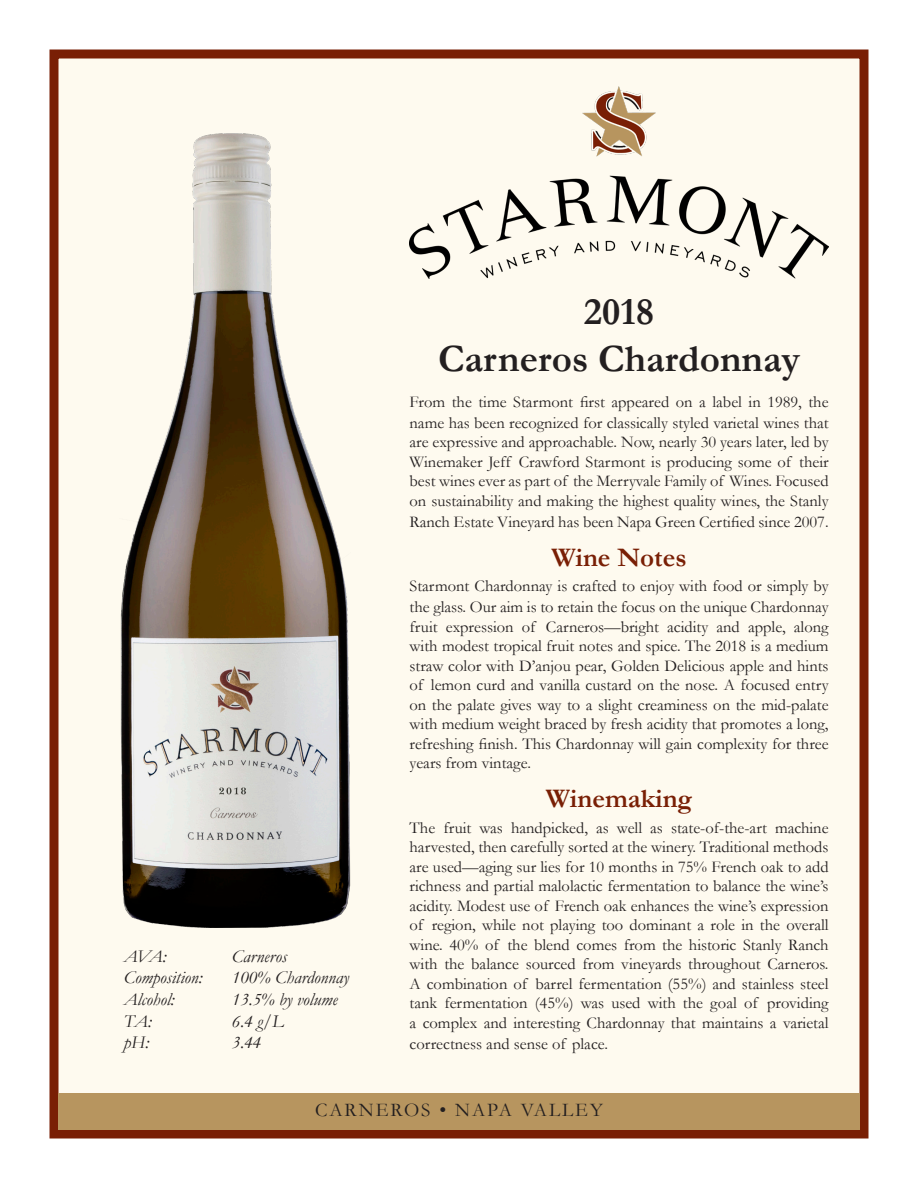
<style>
.page{position:relative;width:918px;height:1188px;background:#fff}
.page>*{position:absolute;margin:0;border:0;box-sizing:border-box;transform-origin:0 0}
.t1{font:700 39px "Garamond";color:#231f20}
.t2{font:700 27px "Garamond";color:#791f05}
.t3{font:19.5px "Garamond";letter-spacing:.1em;color:#231f20}
.t4{font:italic 18px "Garamond";color:#231f20}
.t5{font:16.5px/19.5px "Garamond";color:#231f20;text-align:justify}
</style>
<div class="page">
<div style="left:50px;top:50px;width:818px;height:1088px;background:#fefaef;border:9px solid #791f05"></div>
<img style="left:120px;top:134px;width:230px;height:793px">
<img style="left:410px;top:86px;width:419px;height:192px">
<div style="left:58px;top:1094px;width:802px;height:36px;background:#b7955f"></div>
<p class="t1" style="left:584px;top:289px;width:72px">2018</p>
<p class="t1" style="left:438px;top:335px;width:363px">Carneros Chardonnay</p>
<p class="t5" style="left:410px;top:391px;width:421px;line-height:21px">From the time Starmont first appeared on a label in 1989, the name has been recognized for classically styled varietal wines that</p>
<p class="t5" style="left:410px;top:432px;width:421px">are expressive and approachable. Now, nearly 30 years later, led by Winemaker Jeff Crawford Starmont is producing some of their best wines ever as part of the Merryvale Family of Wines. Focused on sustainability and making the highest quality wines, the Stanly</p>
<p class="t5" style="left:410px;top:512px;width:421px">Ranch Estate Vineyard has been Napa Green Certified since 2007.</p>
<p class="t2" style="left:552px;top:542px;width:137px">Wine Notes</p>
<p class="t5" style="left:410px;top:576px;width:421px;line-height:21px">Starmont Chardonnay is crafted to enjoy with food or simply by the glass. Our aim is to retain the focus on the unique Chardonnay</p>
<p class="t5" style="left:410px;top:617px;width:421px">fruit expression of Carneros—bright acidity and apple, along with modest tropical fruit notes and spice. The 2018 is a medium straw color with D’anjou pear, Golden Delicious apple and hints of lemon curd and vanilla custard on the nose. A focused entry on the palate gives way to a slight creaminess on the mid-palate with medium weight braced by fresh acidity that promotes a long, refreshing finish. This Chardonnay will gain complexity for three years from vintage.</p>
<p class="t4" style="left:124px;top:945px;width:44px">AVA:</p>
<p class="t4" style="left:232px;top:945px;width:57px">Carneros</p>
<p class="t4" style="left:124px;top:967px;width:80px">Composition:</p>
<p class="t4" style="left:232px;top:967px;width:119px">100% Chardonnay</p>
<p class="t4" style="left:124px;top:989px;width:52px">Alcohol:</p>
<p class="t4" style="left:232px;top:989px;width:107px">13.5% by volume</p>
<p class="t4" style="left:124px;top:1010px;width:29px">TA:</p>
<p class="t4" style="left:232px;top:1010px;width:53px">6.4 g/L</p>
<p class="t4" style="left:124px;top:1032px;width:27px">pH:</p>
<p class="t4" style="left:232px;top:1032px;width:31px">3.44</p>
<p class="t2" style="left:546px;top:783px;width:148px">Winemaking</p>
<p class="t5" style="left:410px;top:818px;width:421px">The fruit was handpicked, as well as state-of-the-art machine harvested, then carefully sorted at the winery. Traditional methods are used—aging sur lies for 10 months in 75% French oak to add richness and partial malolactic fermentation to balance the wine’s acidity. Modest use of French oak enhances the wine’s expression of region, while not playing too dominant a role in the overall wine. 40% of the blend comes from the historic Stanly Ranch with the balance sourced from vineyards throughout Carneros.<br>A combination of barrel fermentation (55%) and stainless steel tank fermentation (45%) was used with the goal of providing a complex and interesting Chardonnay that maintains a varietal</p>
<p class="t5" style="left:410px;top:1034px;width:200px">correctness and sense of place.</p>
<p class="t3" style="left:315px;top:1098px;width:289px">CARNEROS • NAPA VALLEY</p>
</div>
